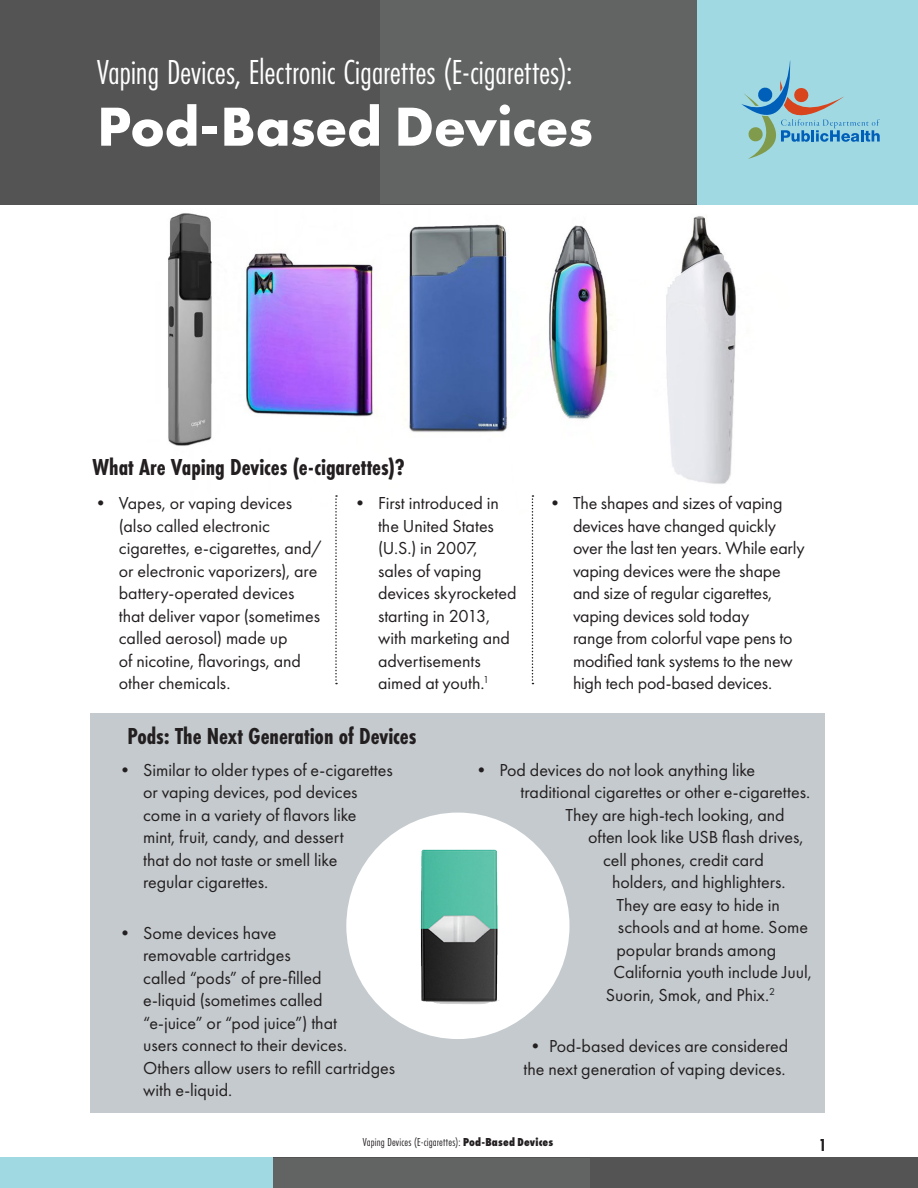
<style>
.page{position:relative;width:918px;height:1188px;background:#fff}
.page>*{position:absolute;margin:0;border:0;box-sizing:border-box;transform-origin:0 0}
.t1{font:700 57px "Futura PT";letter-spacing:-.01em;color:#fff}
.t2{font:36px "Futura PT Cond";letter-spacing:-.01em;color:#fff}
.t3{font:700 24px "Futura PT Cond";color:#231f20}
.LbI{font:18px/22.5px "Futura PT";letter-spacing:-.005em;color:#231f20}
.t4{font:700 18px "Futura PT Cond";color:#231f20}
.t5{font:12px "Futura PT Cond";letter-spacing:.01em;color:#231f20}
.s1{font-weight:800}
</style>
<div class="page">
<div style="left:697px;top:0;width:221px;height:204px;background:#a1d9e3"></div>
<div style="left:0;top:0;width:697px;height:204px;background:#545454"></div>
<div style="left:380px;top:0;width:317px;height:204px;background:#626363"></div>
<img style="left:168px;top:213px;width:568px;height:302px">
<svg style="left:741px;top:60px;width:139px;height:99px"></svg>
<div style="left:91px;top:713px;width:734px;height:399px;background:#c4cacd"></div>
<div style="left:346px;top:813px;width:224px;height:226px;background:#fff;border-radius:50%"></div>
<svg style="left:335px;top:495px;width:2px;height:189px"></svg>
<svg style="left:532px;top:495px;width:1px;height:189px"></svg>
<img style="left:420px;top:849px;width:79px;height:155px">
<div style="left:0;top:1158px;width:273px;height:30px;background:#a1d9e3"></div>
<div style="left:273px;top:1158px;width:645px;height:30px;background:#545454"></div>
<div style="left:273px;top:1158px;width:317px;height:30px;background:#626363"></div>
<h1 class="t2" style="left:97px;top:51px;width:477px">Vaping Devices, Electronic Cigarettes (E-cigarettes):</h1>
<h1 class="t1" style="left:97px;top:90px;width:497px">Pod-Based Devices</h1>
<h2 class="t3" style="left:92px;top:454px;width:314px">What Are Vaping Devices (e-cigarettes)?</h2>
<p class="LbI" style="left:92px;top:492px;width:19px">•</p>
<p class="LbI" style="left:119px;top:492px;width:205px">Vapes, or vaping devices (also called electronic cigarettes, e-cigarettes, and/ or electronic vaporizers), are battery-operated devices that deliver vapor (sometimes called aerosol) made up<br>of nicotine, flavorings, and other chemicals.</p>
<p class="LbI" style="left:351px;top:492px;width:19px">•</p>
<p class="LbI" style="left:378px;top:492px;width:140px">First introduced in the United States (U.S.) in 2007, sales of vaping devices skyrocketed starting in 2013, with marketing and advertisements aimed at youth.<sup>1</sup></p>
<p class="LbI" style="left:546px;top:492px;width:19px">•</p>
<p class="LbI" style="left:573px;top:492px;width:233px">The shapes and sizes of vaping devices have changed quickly over the last ten years. While early vaping devices were the shape and size of regular cigarettes, vaping devices sold today<br>range from colorful vape pens to modified tank systems to the new high tech pod-based devices.</p>
<h2 class="t3" style="left:127px;top:723px;width:290px">Pods: The Next Generation of Devices</h2>
<p class="LbI" style="left:472px;top:759px;width:19px">•</p>
<p class="LbI" style="left:500px;top:759px;width:257px">Pod devices do not look anything like</p>
<p class="LbI" style="left:521px;top:781px;width:291px">traditional cigarettes or other e-cigarettes.</p>
<p class="LbI" style="left:566px;top:804px;width:221px">They are high-tech looking, and</p>
<p class="LbI" style="left:588px;top:826px;width:217px">often look like USB flash drives,</p>
<p class="LbI" style="left:603px;top:849px;width:162px">cell phones, credit card</p>
<p class="LbI" style="left:612px;top:871px;width:175px">holders, and highlighters.</p>
<p class="LbI" style="left:616px;top:894px;width:165px">They are easy to hide in</p>
<p class="LbI" style="left:618px;top:916px;width:192px">schools and at home. Some</p>
<p class="LbI" style="left:616px;top:939px;width:161px">popular brands among</p>
<p class="LbI" style="left:613px;top:961px;width:200px">California youth include Juul,</p>
<p class="LbI" style="left:606px;top:984px;width:171px">Suorin, Smok, and Phix.<sup>2</sup></p>
<p class="LbI" style="left:116px;top:759px;width:19px">•</p>
<p class="LbI" style="left:143px;top:759px;width:251px">Similar to older types of e-cigarettes or vaping devices, pod devices come in a variety of flavors like mint, fruit, candy, and dessert<br>that do not taste or smell like<br>regular cigarettes.</p>
<p class="LbI" style="left:116px;top:921px;width:19px">•</p>
<p class="LbI" style="left:143px;top:921px;width:254px">Some devices have<br>removable cartridges<br>called “pods” of pre-filled<br>e-liquid (sometimes called<br>“e-juice” or “pod juice”) that<br>users connect to their devices.<br>Others allow users to refill cartridges with e-liquid.</p>
<p class="LbI" style="left:526px;top:1035px;width:263px">• Pod-based devices are considered</p>
<p class="LbI" style="left:523px;top:1057px;width:264px">the next generation of vaping devices.</p>
<p class="t5" style="left:363px;top:1135px;width:192px">Vaping Devices (E-cigarettes): <span class="s1">Pod-Based Devices</span></p>
<p class="t4" style="left:819px;top:1134px;width:9px">1</p>
</div>
